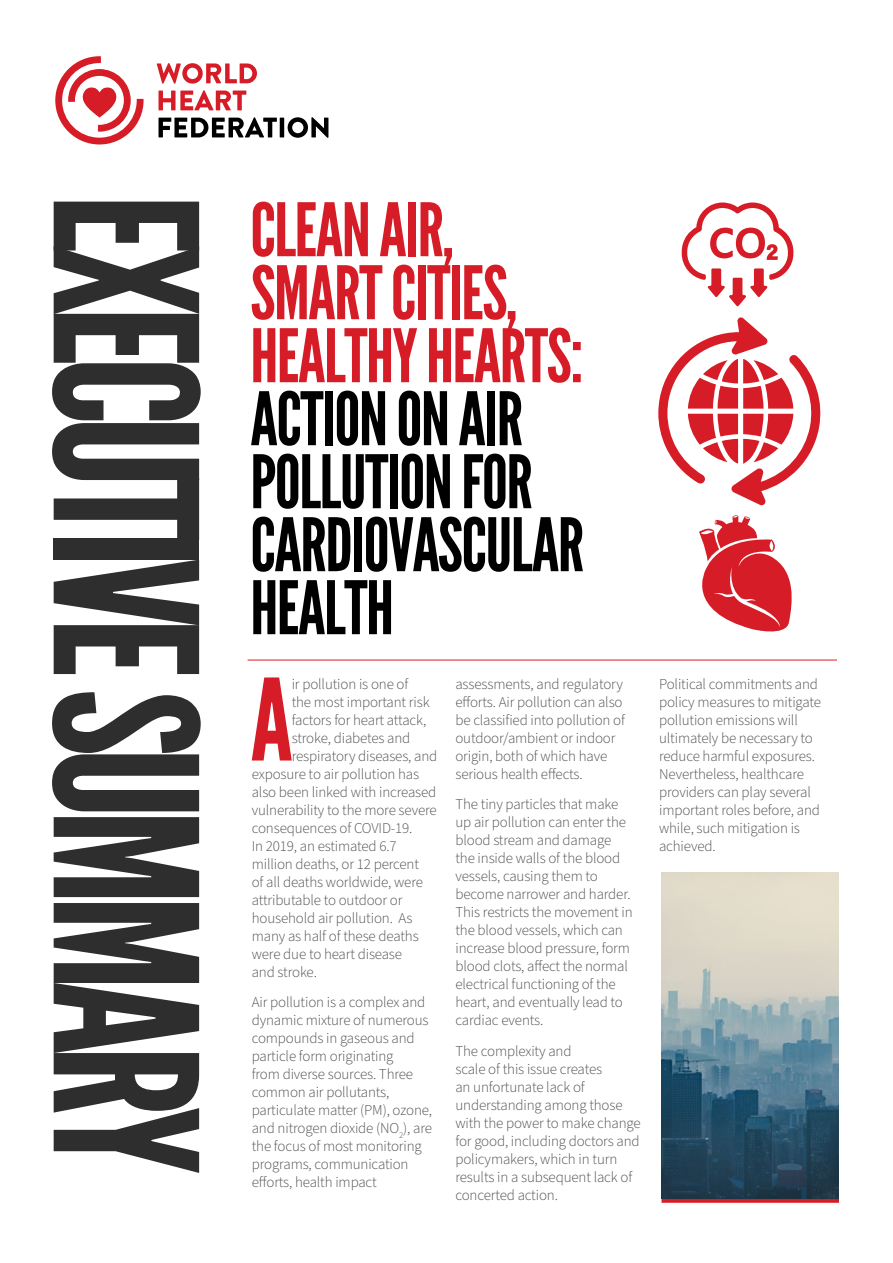
<style>
.page{position:relative;width:893px;height:1263px;background:#fff}
.page>*{position:absolute;margin:0;border:0;box-sizing:border-box;transform-origin:0 0}
.t1{font:197.85px "League Gothic";letter-spacing:-.05em;color:#000}
.t2{font:112.95px "League Gothic";color:#d61c26}
.t3{font:73.5px/63px "League Gothic";letter-spacing:-.02em;color:#000}
.t4{font:73.5px/63px "League Gothic";letter-spacing:-.02em;color:#d61c26}
.t5{font:300 15px/18px "Source Sans Pro";letter-spacing:-.01em;color:#4a4a49}
</style>
<div class="page">
<svg style="left:157px;top:63px;width:100px;height:21px"></svg>
<svg style="left:159px;top:90px;width:87px;height:20px"></svg>
<svg style="left:159px;top:117px;width:118px;height:20px"></svg>
<hr style="left:280px;top:118px;width:4px;height:19px;background:#000">
<svg style="left:288px;top:117px;width:40px;height:21px"></svg>
<svg style="left:55px;top:56px;width:89px;height:88px"></svg>
<hr style="left:248px;top:660px;width:589px;height:1px;background:#d61c26">
<svg style="left:662px;top:1198px;width:177px;height:5px"></svg>
<svg style="left:658px;top:317px;width:163px;height:189px"></svg>
<svg style="left:682px;top:202px;width:111px;height:104px"></svg>
<svg style="left:699px;top:515px;width:93px;height:117px"></svg>
<img style="left:662px;top:872px;width:177px;height:326px">
<h1 class="t1" style="left:242px;top:194px;width:982px;rotate:90deg">EXECUTIVE SUMMARY</h1>
<h3 class="t4" style="left:250px;top:199px;width:334px">CLEAN AIR,<br>SMART CITIES,<br>HEALTHY HEARTS:</h3>
<h3 class="t3" style="left:250px;top:388px;width:335px">ACTION ON AIR<br>POLLUTION FOR<br>CARDIOVASCULAR<br>HEALTH</h3>
<h2 class="t2" style="left:251px;top:653px;width:44px">A</h2>
<p class="t5" style="left:292px;top:675px;width:118px">ir pollution is one of</p>
<p class="t5" style="left:292px;top:693px;width:139px">the most important risk</p>
<p class="t5" style="left:292px;top:711px;width:136px">factors for heart attack,</p>
<p class="t5" style="left:292px;top:729px;width:120px">stroke, diabetes and</p>
<p class="t5" style="left:292px;top:747px;width:147px">respiratory diseases, and</p>
<p class="t5" style="left:252px;top:765px;width:169px">exposure to air pollution has</p>
<p class="t5" style="left:252px;top:783px;width:186px">also been linked with increased</p>
<p class="t5" style="left:252px;top:801px;width:187px">vulnerability to the more severe</p>
<p class="t5" style="left:252px;top:819px;width:162px">consequences of COVID-19.</p>
<p class="t5" style="left:252px;top:837px;width:146px">In 2019, an estimated 6.7</p>
<p class="t5" style="left:252px;top:855px;width:169px">million deaths, or 12 percent</p>
<p class="t5" style="left:252px;top:873px;width:173px">of all deaths worldwide, were</p>
<p class="t5" style="left:252px;top:891px;width:152px">attributable to outdoor or</p>
<p class="t5" style="left:252px;top:909px;width:162px">household air pollution. As</p>
<p class="t5" style="left:252px;top:927px;width:168px">many as half of these deaths</p>
<p class="t5" style="left:252px;top:945px;width:152px">were due to heart disease</p>
<p class="t5" style="left:252px;top:963px;width:67px">and stroke.</p>
<p class="t5" style="left:252px;top:994px;width:182px">Air pollution is a complex and dynamic mixture of numerous compounds in gaseous and particle form originating<br>from diverse sources. Three common air pollutants, particulate matter (PM), ozone, and nitrogen dioxide (NO<sub>2</sub>), are the focus of most monitoring programs, communication efforts, health impact</p>
<p class="t5" style="left:455px;top:675px;width:171px">assessments, and regulatory efforts. Air pollution can also be classified into pollution of outdoor/ambient or indoor origin, both of which have serious health effects.</p>
<p class="t5" style="left:455px;top:796px;width:179px">The tiny particles that make up air pollution can enter the blood stream and damage the inside walls of the blood vessels, causing them to become narrower and harder.<br>This restricts the movement in the blood vessels, which can increase blood pressure, form blood clots, affect the normal electrical functioning of the heart, and eventually lead to cardiac events.</p>
<p class="t5" style="left:455px;top:1042px;width:187px">The complexity and<br>scale of this issue creates<br>an unfortunate lack of understanding among those with the power to make change for good, including doctors and policymakers, which in turn results in a subsequent lack of concerted action.</p>
<p class="t5" style="left:659px;top:675px;width:163px">Political commitments and policy measures to mitigate pollution emissions will ultimately be necessary to reduce harmful exposures.<br>Nevertheless, healthcare providers can play several important roles before, and while, such mitigation is achieved.</p>
</div>
